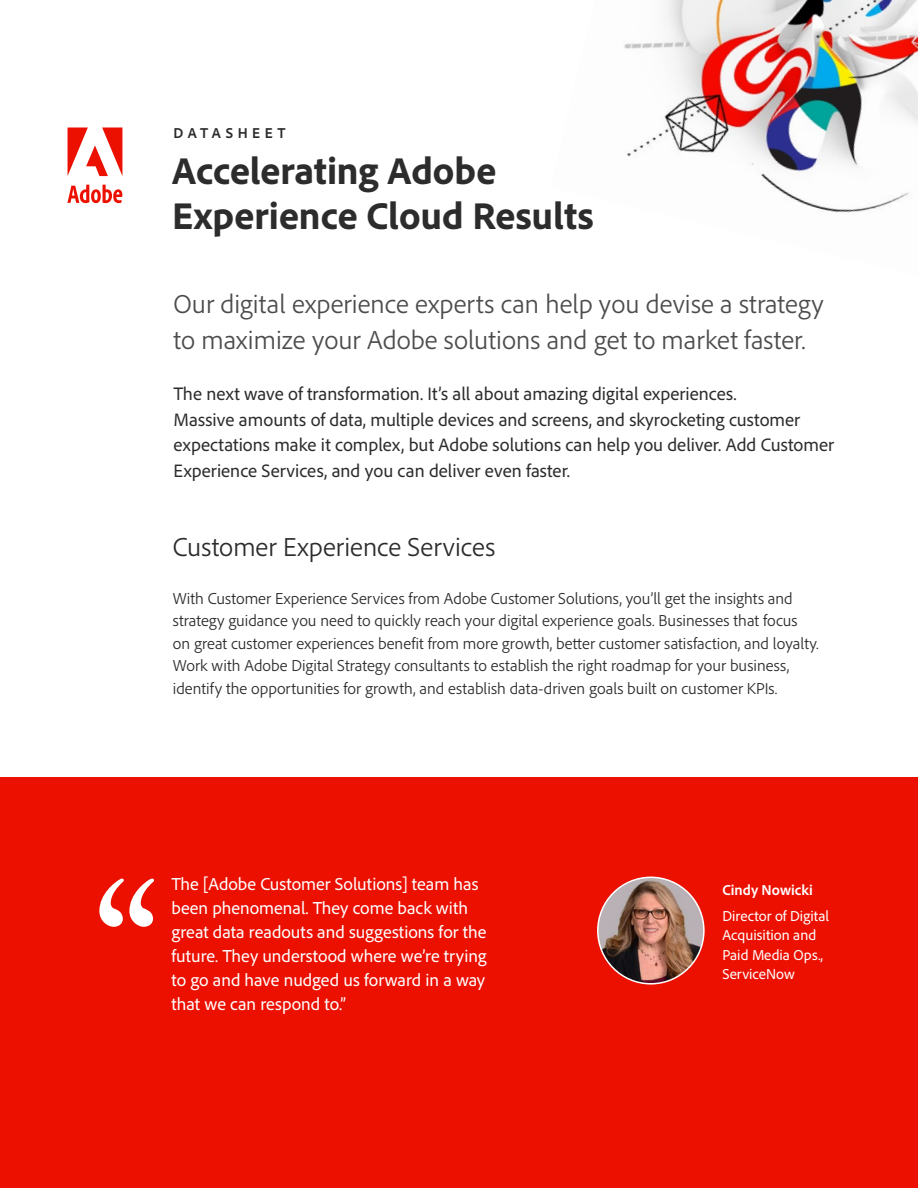
<style>
.page{position:relative;width:918px;height:1188px;background:#fff}
.page>*{position:absolute;margin:0;border:0;box-sizing:border-box;transform-origin:0 0}
.t1{font:800 39px/45px "Adobe Clean";color:#2c2c2c}
.t2{font:300 27px/36px "Adobe Clean";letter-spacing:.005em;color:#4c4c4c}
.t3{font:300 27px "Adobe Clean";letter-spacing:.005em;color:#2c2c2c}
.t4{font:18.75px/25.5px "Adobe Clean";color:#2c2c2c}
.t5{font:18px/24px "Adobe Clean";color:#fff}
.t6{font:300 16.5px/22.5px "Adobe Clean";letter-spacing:.005em;color:#2c2c2c}
.t7{font:15px/19.5px "Adobe Clean";color:#fff}
.t8{font:700 15px "Adobe Clean";letter-spacing:.005em;color:#fff}
.t9{font:700 15px "Adobe Clean";letter-spacing:.3em;color:#2c2c2c}
</style>
<div class="page">
<img style="left:624px;top:0;width:294px;height:213px">
<svg style="left:68px;top:128px;width:54px;height:48px"></svg>
<svg style="left:67px;top:185px;width:55px;height:18px"></svg>
<div style="left:0;top:778px;width:918px;height:410px;background:#eb1000"></div>
<img style="left:598px;top:877px;width:106px;height:107px;border-radius:53px">
<div style="left:597px;top:877px;width:108px;height:108px;border:2px solid #fff;border-radius:50%"></div>
<svg style="left:99px;top:879px;width:55px;height:48px"></svg>
<p class="t9" style="left:174px;top:124px;width:113px">DATASHEET</p>
<h1 class="t1" style="left:172px;top:147px;width:423px">Accelerating Adobe<br>Experience Cloud Results</h1>
<h2 class="t2" style="left:174px;top:286px;width:652px">Our digital experience experts can help you devise a strategy to maximize your Adobe solutions and get to market faster.</h2>
<p class="t4" style="left:174px;top:381px;width:662px">The next wave of transformation. It’s all about amazing digital experiences.<br>Massive amounts of data, multiple devices and screens, and skyrocketing customer expectations make it complex, but Adobe solutions can help you deliver. Add Customer Experience Services, and you can deliver even faster.</p>
<h2 class="t3" style="left:173px;top:530px;width:324px">Customer Experience Services</h2>
<p class="t6" style="left:173px;top:586px;width:647px">With Customer Experience Services from Adobe Customer Solutions, you’ll get the insights and strategy guidance you need to quickly reach your digital experience goals. Businesses that focus on great customer experiences benefit from more growth, better customer satisfaction, and loyalty.<br>Work with Adobe Digital Strategy consultants to establish the right roadmap for your business, identify the opportunities for growth, and establish data-driven goals built on customer KPIs.</p>
<p class="t5" style="left:172px;top:871px;width:317px">The [Adobe Customer Solutions] team has been phenomenal. They come back with great data readouts and suggestions for the future. They understood where we’re trying to go and have nudged us forward in a way that we can respond to.”</p>
<p class="t8" style="left:722px;top:880px;width:92px">Cindy Nowicki</p>
<p class="t7" style="left:722px;top:906px;width:108px">Director of Digital<br>Acquisition and<br>Paid Media Ops.,<br>ServiceNow</p>
</div>
